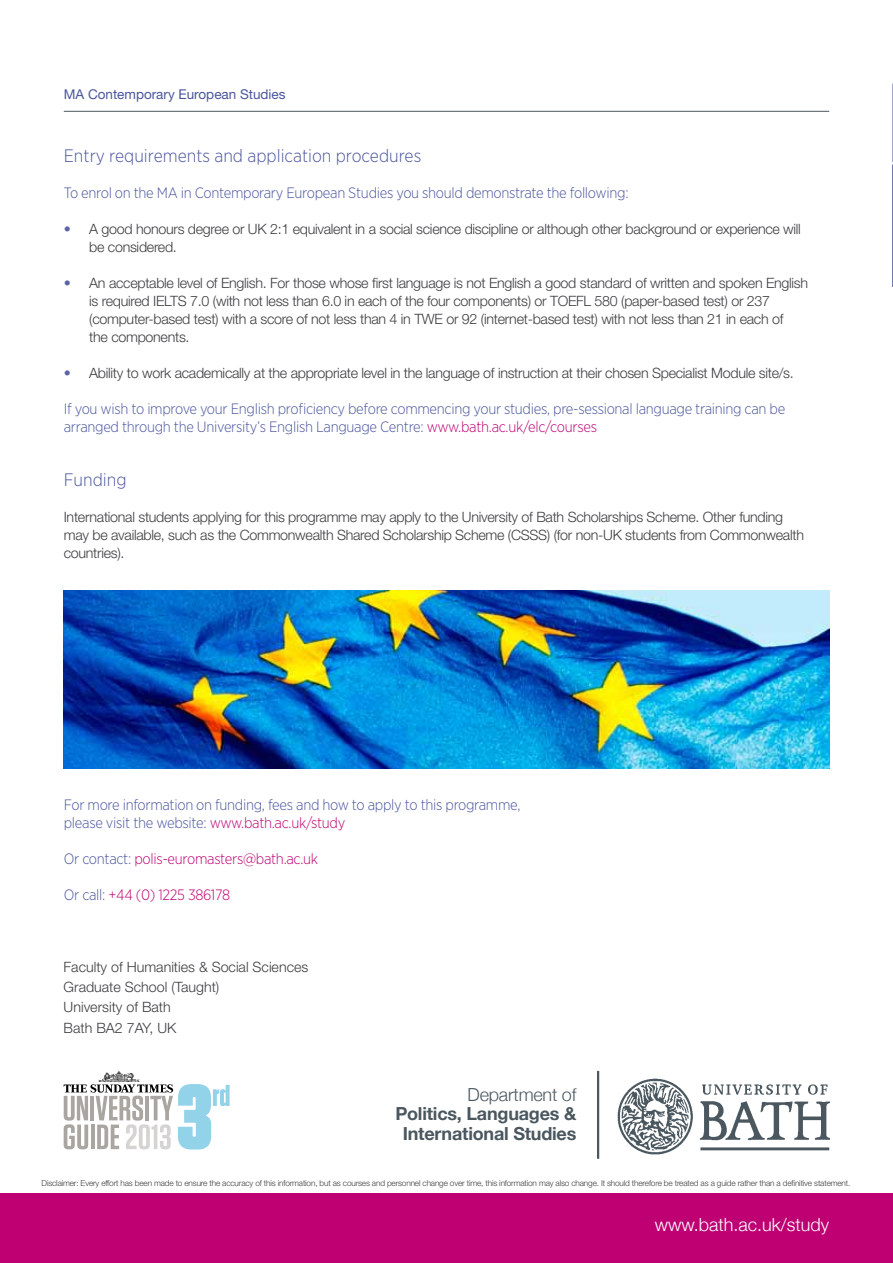
<style>
.page{position:relative;width:893px;height:1263px;background:#fff}
.page>*{position:absolute;margin:0;border:0;box-sizing:border-box;transform-origin:0 0}
.t1{font:300 18px "Gotham Narrow";color:#4a559d}
.t2{font:700 18px/19.5px "Helvetica Neue";letter-spacing:-.01em;color:#4b575f;text-align:center}
.t3{font:300 18px "Helvetica Neue";color:#fff}
.t4{font:300 18px "Helvetica Neue";letter-spacing:-.01em;color:#4b575f}
.t5{font:300 15px/18px "Gotham Narrow";letter-spacing:-.02em;color:#4a559d}
.t6{font:300 15px "Gotham Narrow";letter-spacing:-.02em;color:#be0072}
.t7{font:300 14.25px/18px "Helvetica Neue LT Std";letter-spacing:-.02em;color:#3e3d40}
.t8{font:300 14.25px/20.4px "Helvetica Neue LT Std";color:#3e3d40}
.t9{font:13.5px "Helvetica Neue LT Std";color:#4a559d}
.t10{font:300 8.25px "Helvetica Neue LT Std";letter-spacing:-.02em;color:#3e3d40}
.s1{color:#5d63a6}
.s2{color:#be0072}
.s3{color:#4a559d}
</style>
<div class="page">
<hr style="left:892px;top:164px;width:1px;height:123px;background:#4a559d">
<svg style="left:892px;top:83px;width:1px;height:82px"></svg>
<div style="left:0;top:1194px;width:893px;height:69px;background:#be0072"></div>
<hr style="left:64px;top:111px;width:765px;height:1px;background:#4b575f">
<img style="left:617px;top:1078px;width:212px;height:77px">
<hr style="left:597px;top:1071px;width:2px;height:88px;background:#4b575f">
<img style="left:64px;top:591px;width:765px;height:177px">
<svg style="left:64px;top:1071px;width:166px;height:78px"></svg>
<p class="t9" style="left:64px;top:86px;width:223px">MA Contemporary European Studies</p>
<p class="t1" style="left:64px;top:145px;width:359px">Entry requirements and application procedures</p>
<p class="t5" style="left:64px;top:183px;width:566px">To enrol on the MA in Contemporary European Studies you should demonstrate the following:</p>
<p class="t7" style="left:89px;top:220px;width:713px;text-indent:-25px"><span class="s1">•</span> A good honours degree or UK 2:1 equivalent in a social science discipline or although other background or experience will be considered.</p>
<p class="t7" style="left:89px;top:274px;width:720px;text-indent:-25px"><span class="s1">•</span> An acceptable level of English. For those whose first language is not English a good standard of written and spoken English is required IELTS 7.0 (with not less than 6.0 in each of the four components) or TOEFL 580 (paper-based test) or 237 (computer-based test) with a score of not less than 4 in TWE or 92 (internet-based test) with not less than 21 in each of<br>the components.</p>
<p class="t7" style="left:64px;top:364px;width:731px"><span class="s1">•</span> Ability to work academically at the appropriate level in the language of instruction at their chosen Specialist Module site/s.</p>
<p class="t5" style="left:64px;top:399px;width:723px">If you wish to improve your English proficiency before commencing your studies, pre-sessional language training can be arranged through the University’s English Language Centre: <span class="s2">www.bath.ac.uk/elc/courses</span></p>
<p class="t1" style="left:64px;top:469px;width:64px">Funding</p>
<p class="t7" style="left:64px;top:508px;width:742px">International students applying for this programme may apply to the University of Bath Scholarships Scheme. Other funding may be available, such as the Commonwealth Shared Scholarship Scheme (CSSS) (for non-UK students from Commonwealth countries).</p>
<p class="t5" style="left:64px;top:795px;width:458px">For more information on funding, fees and how to apply to this programme, please visit the website: <span class="s2">www.bath.ac.uk/study</span></p>
<p class="t6" style="left:64px;top:850px;width:256px"><span class="s3">Or contact:</span> polis-euromasters@bath.ac.uk</p>
<p class="t6" style="left:64px;top:886px;width:168px"><span class="s3">Or call:</span> +44 (0) 1225 386178</p>
<p class="t8" style="left:64px;top:956px;width:246px">Faculty of Humanities &amp; Social Sciences<br>Graduate School (Taught)<br>University of Bath<br>Bath BA2 7AY, UK</p>
<p class="t4" style="left:468px;top:1083px;width:110px">Department of</p>
<p class="t2" style="left:395px;top:1104px;width:182px">Politics, Languages &amp;<br>International Studies</p>
<p class="t10" style="left:42px;top:1178px;width:810px">Disclaimer: Every effort has been made to ensure the accuracy of this information, but as courses and personnel change over time, this information may also change. It should therefore be treated as a guide rather than a definitive statement.</p>
<p class="t3" style="left:655px;top:1214px;width:176px">www.bath.ac.uk/study</p>
</div>
